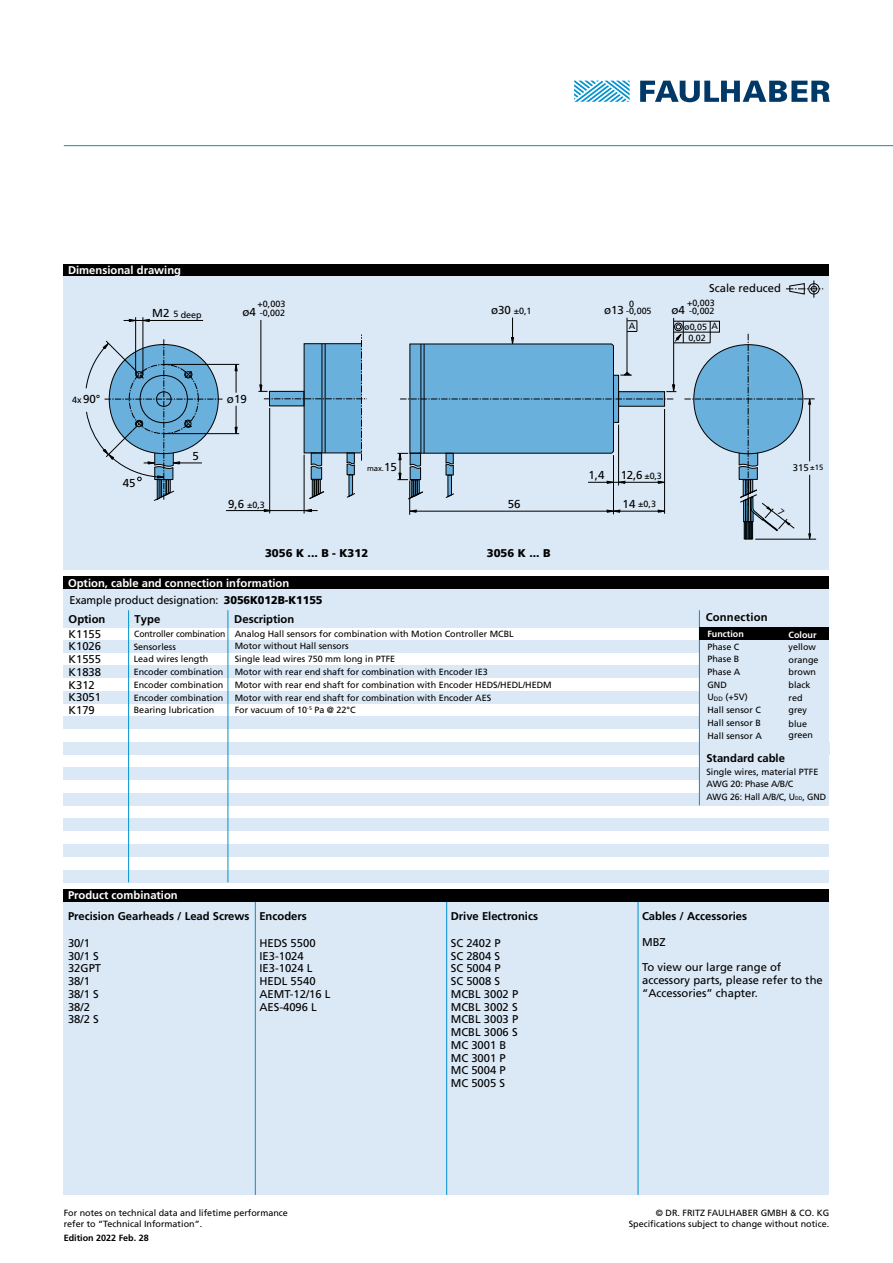
<style>
.page{position:relative;width:893px;height:1263px;background:#fff}
.page>*{position:absolute;margin:0;border:0;box-sizing:border-box;transform-origin:0 0}
.t1{font:11.55px "Frutiger LT";color:#000}
.t2{font:11.25px/12.8px "Frutiger LT";color:#000}
.t3{font:700 11.25px "Frutiger LT";color:#000}
.t4{font:700 11.25px "Frutiger LT";color:#fff}
.t5{font:900 11.25px "Frutiger LT";letter-spacing:-.01em;color:#000}
.t6{font:9.6px "Frutiger LT";color:#000}
.t7{font:9px/12.8px "Frutiger LT";color:#000}
.t8{font:9px "Frutiger LT";color:#000;scale:.95 1}
.t9{font:700 9px "Frutiger LT";color:#000}
.t10{font:700 9px "Frutiger LT";color:#fff}
.t11{font:7.65px "Frutiger LT";color:#000}
.s1{font-size:9px}
.s2{font-size:11.55px}
.s3{font-size:7.65px}
.s4{font-size:5.25px}
</style>
<div class="page">
<div style="left:64px;top:901px;width:765px;height:294px;background:#dbe8f5"></div>
<hr style="left:255px;top:901px;width:1px;height:294px;background:#0091cf">
<hr style="left:638px;top:901px;width:1px;height:294px;background:#0091cf">
<hr style="left:446px;top:901px;width:1px;height:294px;background:#0091cf">
<svg style="left:574px;top:81px;width:56px;height:21px"></svg>
<svg style="left:640px;top:81px;width:190px;height:21px"></svg>
<div style="left:64px;top:264px;width:765px;height:12px;background:#000"></div>
<div style="left:64px;top:889px;width:765px;height:12px;background:#000"></div>
<div style="left:64px;top:276px;width:765px;height:294px;background:#dbe8f5"></div>
<div style="left:64px;top:576px;width:765px;height:13px;background:#000"></div>
<hr style="left:64px;top:145px;width:829px;height:1px;background:#0091cf">
<hr style="left:755px;top:539px;width:61px;height:1px;background:#000">
<hr style="left:124px;top:320px;width:79px;height:1px;background:#000">
<hr style="left:135px;top:317px;width:1px;height:57px;background:#000">
<hr style="left:143px;top:317px;width:1px;height:57px;background:#000">
<svg style="left:129px;top:319px;width:21px;height:3px"></svg>
<svg style="left:235px;top:363px;width:2px;height:30px"></svg>
<svg style="left:235px;top:406px;width:2px;height:29px"></svg>
<svg style="left:786px;top:280px;width:37px;height:18px"></svg>
<hr style="left:164px;top:364px;width:75px;height:1px;background:#000">
<hr style="left:164px;top:433px;width:75px;height:1px;background:#000">
<svg style="left:303px;top:509px;width:9px;height:3px"></svg>
<hr style="left:261px;top:320px;width:1px;height:69px;background:#000">
<svg style="left:264px;top:509px;width:9px;height:3px"></svg>
<hr style="left:269px;top:408px;width:1px;height:105px;background:#000">
<hr style="left:226px;top:510px;width:92px;height:1px;background:#000">
<hr style="left:304px;top:455px;width:1px;height:58px;background:#000">
<svg style="left:258px;top:335px;width:109px;height:164px"></svg>
<svg style="left:86px;top:339px;width:137px;height:162px"></svg>
<div style="left:64px;top:716px;width:765px;height:13px;background:#dbe8f5"></div>
<div style="left:64px;top:589px;width:765px;height:38px;background:#dbe8f5"></div>
<div style="left:64px;top:640px;width:765px;height:13px;background:#dbe8f5"></div>
<div style="left:64px;top:767px;width:765px;height:13px;background:#dbe8f5"></div>
<div style="left:64px;top:793px;width:765px;height:13px;background:#dbe8f5"></div>
<div style="left:64px;top:665px;width:765px;height:13px;background:#dbe8f5"></div>
<div style="left:64px;top:819px;width:765px;height:12px;background:#dbe8f5"></div>
<div style="left:64px;top:691px;width:765px;height:13px;background:#dbe8f5"></div>
<div style="left:64px;top:844px;width:765px;height:13px;background:#dbe8f5"></div>
<div style="left:64px;top:870px;width:765px;height:12px;background:#dbe8f5"></div>
<div style="left:64px;top:742px;width:765px;height:13px;background:#dbe8f5"></div>
<hr style="left:228px;top:610px;width:1px;height:272px;background:#0091cf">
<hr style="left:128px;top:610px;width:1px;height:272px;background:#0091cf">
<div style="left:699px;top:622px;width:130px;height:182px;background:#dbe8f5"></div>
<hr style="left:699px;top:610px;width:1px;height:195px;background:#0091cf">
<div style="left:699px;top:627px;width:130px;height:13px;background:#000"></div>
<svg style="left:397px;top:318px;width:418px;height:222px"></svg>
<p class="t4" style="left:68px;top:264px;width:115px">Dimensional drawing</p>
<p class="t1" style="left:152px;top:307px;width:28px">M2 <span class="s1">5</span></p>
<p class="t7" style="left:181px;top:308px;width:23px">deep</p>
<p class="t1" style="left:243px;top:305px;width:15px">ø4</p>
<p class="t7" style="left:258px;top:300px;width:29px;line-height:8.6px">+0,003 -0,002</p>
<p class="t7" style="left:629px;top:297px;width:6px">0</p>
<p class="t1" style="left:491px;top:303px;width:21px">ø30</p>
<p class="t7" style="left:604px;top:305px;width:49px"><span class="s2">ø13</span> -0,005</p>
<p class="t7" style="left:514px;top:305px;width:19px">±0,1</p>
<p class="t7" style="left:629px;top:320px;width:8px">A</p>
<p class="t2" style="left:709px;top:282px;width:73px">Scale reduced</p>
<p class="t1" style="left:671px;top:304px;width:15px">ø4</p>
<p class="t7" style="left:687px;top:298px;width:29px;line-height:8.6px">+0,003 -0,002</p>
<p class="t7" style="left:684px;top:321px;width:24px;line-height:10.6px;text-align:center">ø0,05<br>0,02</p>
<p class="t7" style="left:711px;top:320px;width:8px">A</p>
<p class="t1" style="left:72px;top:392px;width:30px"><span class="s1">4x</span>90°</p>
<p class="t1" style="left:123px;top:476px;width:14px">45</p>
<p class="t1" style="left:193px;top:449px;width:8px">5</p>
<p class="t1" style="left:227px;top:392px;width:21px">ø19</p>
<p class="t7" style="left:228px;top:498px;width:38px"><span class="s2">9,6</span> ±0,3</p>
<p class="t11" style="left:367px;top:464px;width:31px">max.<span class="s2">15</span></p>
<p class="t5" style="left:265px;top:546px;width:105px">3056 K ... B - K312</p>
<p class="t4" style="left:68px;top:576px;width:223px">Option, cable and connection information</p>
<p class="t2" style="left:69px;top:594px;width:151px">Example product designation:</p>
<p class="t3" style="left:135px;top:612px;width:27px">Type</p>
<p class="t3" style="left:234px;top:612px;width:61px">Description</p>
<p class="t5" style="left:224px;top:594px;width:100px">3056K012B-K1155</p>
<p class="t3" style="left:69px;top:612px;width:38px">Option</p>
<p class="t1" style="left:588px;top:469px;width:18px">1,4</p>
<p class="t1" style="left:621px;top:468px;width:23px">12,6</p>
<p class="t7" style="left:644px;top:470px;width:19px">±0,3</p>
<p class="t7" style="left:638px;top:498px;width:19px">±0,3</p>
<p class="t1" style="left:508px;top:497px;width:14px">56</p>
<p class="t1" style="left:623px;top:497px;width:14px">14</p>
<p class="t5" style="left:487px;top:546px;width:65px">3056 K ... B</p>
<p class="t2" style="left:69px;top:627px;width:34px">K1155<br>K1026<br>K1555<br>K1838<br>K312<br>K3051<br>K179</p>
<p class="t8" style="left:134px;top:629px;width:401px">Controller combination Analog Hall sensors for combination with Motion Controller MCBL</p>
<p class="t7" style="left:134px;top:640px;width:76px;line-height:12.3px">Sensorless<br>Lead wires length</p>
<p class="t7" style="left:134px;top:665px;width:91px">Encoder combination<br>Encoder combination</p>
<p class="t7" style="left:235px;top:640px;width:116px">Motor without Hall sensors</p>
<p class="t7" style="left:235px;top:678px;width:319px">Motor with rear end shaft for combination with Encoder HEDS/HEDL/HEDM</p>
<p class="t7" style="left:235px;top:652px;width:162px">Single lead wires 750 mm long in PTFE</p>
<p class="t7" style="left:235px;top:666px;width:255px">Motor with rear end shaft for combination with Encoder IE3</p>
<p class="t7" style="left:134px;top:692px;width:91px">Encoder combination</p>
<p class="t7" style="left:235px;top:692px;width:258px">Motor with rear end shaft for combination with Encoder AES</p>
<p class="t7" style="left:134px;top:704px;width:82px">Bearing lubrication</p>
<p class="t7" style="left:235px;top:704px;width:122px">For vacuum of 10<sup>-5</sup> Pa @ 22°C</p>
<p class="t6" style="left:793px;top:462px;width:32px">315 <span class="s3">±15</span></p>
<p class="t3" style="left:706px;top:611px;width:63px">Connection</p>
<p class="t10" style="left:707px;top:629px;width:38px">Function</p>
<p class="t7" style="left:707px;top:640px;width:56px">Phase C<br>Phase B<br>Phase A<br>GND<br>U<sub>DD</sub> (+5V)<br>Hall sensor C<br>Hall sensor B<br>Hall sensor A</p>
<p class="t10" style="left:789px;top:629px;width:29px">Colour</p>
<p class="t7" style="left:789px;top:640px;width:32px;line-height:13.2px">yellow orange</p>
<p class="t7" style="left:789px;top:665px;width:29px">brown black red grey blue</p>
<p class="t7" style="left:789px;top:729px;width:26px">green</p>
<p class="t3" style="left:706px;top:752px;width:80px">Standard cable</p>
<p class="t7" style="left:706px;top:765px;width:114px">Single wires, material PTFE</p>
<p class="t7" style="left:706px;top:778px;width:121px">AWG 20: Phase A/B/C<br>AWG 26: Hall A/B/C, U<span class="s4">DD</span>, GND</p>
<p class="t4" style="left:68px;top:889px;width:111px">Product combination</p>
<p class="t3" style="left:68px;top:909px;width:240px">Precision Gearheads / Lead Screws Encoders</p>
<p class="t3" style="left:451px;top:909px;width:89px">Drive Electronics</p>
<p class="t3" style="left:642px;top:909px;width:106px">Cables / Accessories</p>
<p class="t2" style="left:68px;top:936px;width:35px">30/1<br>30/1 S<br>32GPT<br>38/1<br>38/1 S<br>38/2<br>38/2 S</p>
<p class="t2" style="left:259px;top:936px;width:73px">HEDS 5500<br>IE3-1024<br>IE3-1024 L<br>HEDL 5540<br>AEMT-12/16 L<br>AES-4096 L</p>
<p class="t2" style="left:451px;top:936px;width:69px">SC 2402 P<br>SC 2804 S<br>SC 5004 P<br>SC 5008 S<br>MCBL 3002 P<br>MCBL 3002 S<br>MCBL 3003 P<br>MCBL 3006 S<br>MC 3001 B<br>MC 3001 P<br>MC 5004 P<br>MC 5005 S</p>
<p class="t2" style="left:642px;top:936px;width:25px">MBZ</p>
<p class="t2" style="left:642px;top:961px;width:182px">To view our large range of accessory parts, please refer to the “Accessories” chapter.</p>
<p class="t7" style="left:64px;top:1208px;width:226px;line-height:10.8px">For notes on technical data and lifetime performance refer to “Technical Information”.</p>
<p class="t7" style="left:629px;top:1208px;width:202px;line-height:10.8px;text-align:right">© DR. FRITZ FAULHABER GMBH &amp; CO. KG<br>Specifications subject to change without notice.</p>
<p class="t9" style="left:64px;top:1233px;width:87px">Edition 2022 Feb. 28</p>
</div>
